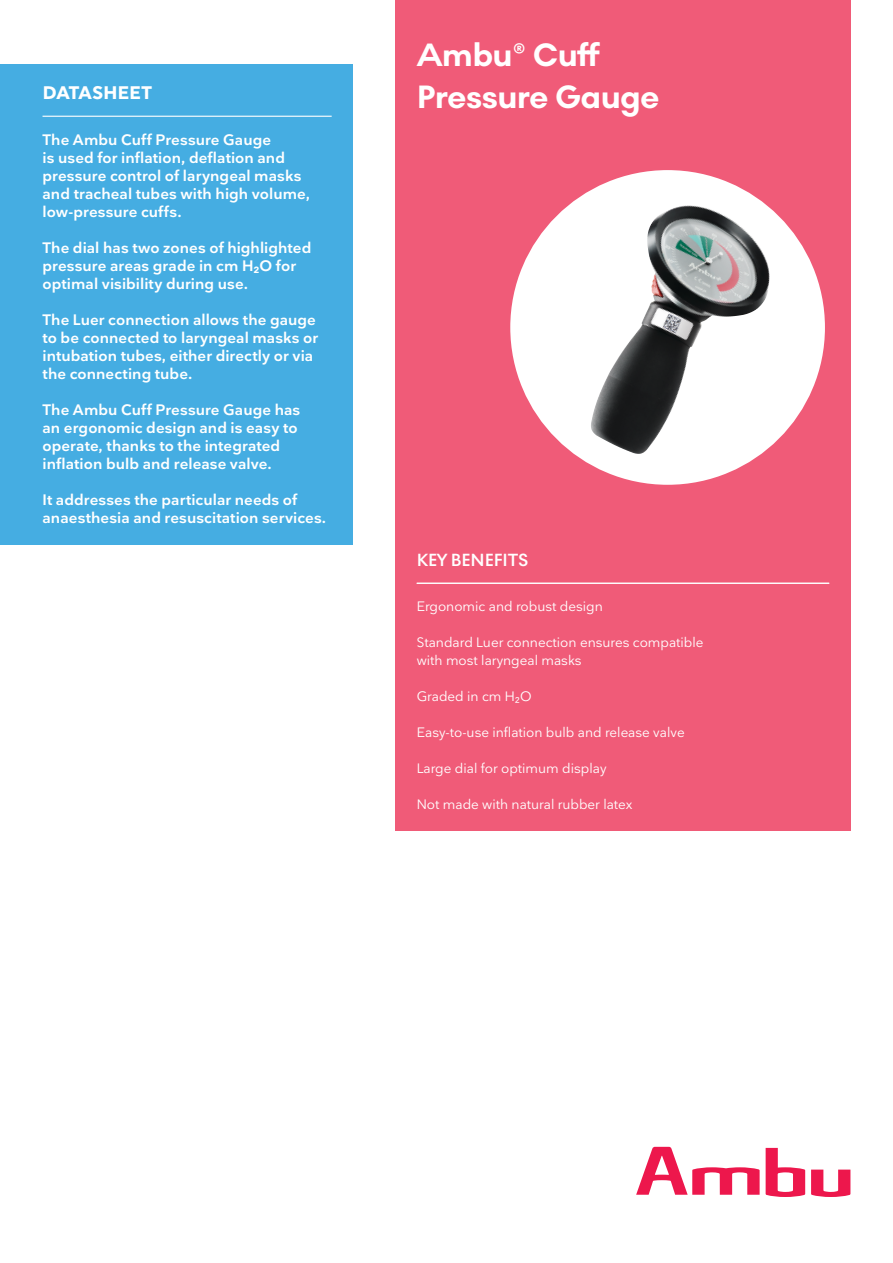
<style>
.page{position:relative;width:893px;height:1263px;background:#fff}
.page>*{position:absolute;margin:0;border:0;box-sizing:border-box;transform-origin:0 0}
.t1{font:700 33px/42px "Noir No 1";letter-spacing:-.01em;color:#fff}
.t2{font:600 18px "Noir No 1";color:#fff}
.t3{font:700 18px "Nationale";letter-spacing:.015em;color:#fff}
.t4{font:600 15px/18px "Nationale";letter-spacing:.005em;color:#fff}
.t5{font:13.5px/18px "Nationale";color:#fff}
</style>
<div class="page">
<svg style="left:811px;top:1169px;width:39px;height:28px"></svg>
<svg style="left:766px;top:1148px;width:39px;height:49px"></svg>
<svg style="left:636px;top:1147px;width:124px;height:48px"></svg>
<div style="left:395px;top:0;width:455px;height:830px;background:#f05b78"></div>
<svg style="left:510px;top:170px;width:315px;height:315px;background:#d5d5d5"></svg>
<img style="left:669px;top:205px;width:20px;height:5px">
<div style="left:0;top:64px;width:353px;height:480px;background:#45ade2"></div>
<hr style="left:43px;top:116px;width:289px;height:1px;background:#fff">
<hr style="left:417px;top:583px;width:412px;height:1px;background:#fff">
<p class="t3" style="left:43px;top:81px;width:111px">DATASHEET</p>
<p class="t4" style="left:43px;top:131px;width:269px">The Ambu Cuff Pressure Gauge<br>is used for inflation, deflation and pressure control of laryngeal masks and tracheal tubes with high volume, low-pressure cuffs.</p>
<p class="t4" style="left:43px;top:239px;width:270px">The dial has two zones of highlighted pressure areas grade in cm H2O for optimal visibility during use.</p>
<p class="t4" style="left:43px;top:311px;width:277px">The Luer connection allows the gauge to be connected to laryngeal masks or intubation tubes, either directly or via the connecting tube.</p>
<p class="t4" style="left:43px;top:401px;width:259px">The Ambu Cuff Pressure Gauge has an ergonomic design and is easy to operate, thanks to the integrated inflation bulb and release valve.</p>
<p class="t4" style="left:43px;top:491px;width:285px">It addresses the particular needs of anaesthesia and resuscitation services.</p>
<h1 class="t1" style="left:417px;top:34px;width:244px">Ambu® Cuff<br>Pressure Gauge</h1>
<p class="t2" style="left:417px;top:546px;width:113px">KEY BENEFITS</p>
<p class="t5" style="left:417px;top:597px;width:188px">Ergonomic and robust design</p>
<p class="t5" style="left:417px;top:633px;width:288px">Standard Luer connection ensures compatible with most laryngeal masks</p>
<p class="t5" style="left:417px;top:687px;width:117px">Graded in cm H2O</p>
<p class="t5" style="left:417px;top:723px;width:269px">Easy-to-use inflation bulb and release valve</p>
<p class="t5" style="left:417px;top:759px;width:191px">Large dial for optimum display</p>
<p class="t5" style="left:417px;top:795px;width:217px">Not made with natural rubber latex</p>
</div>
